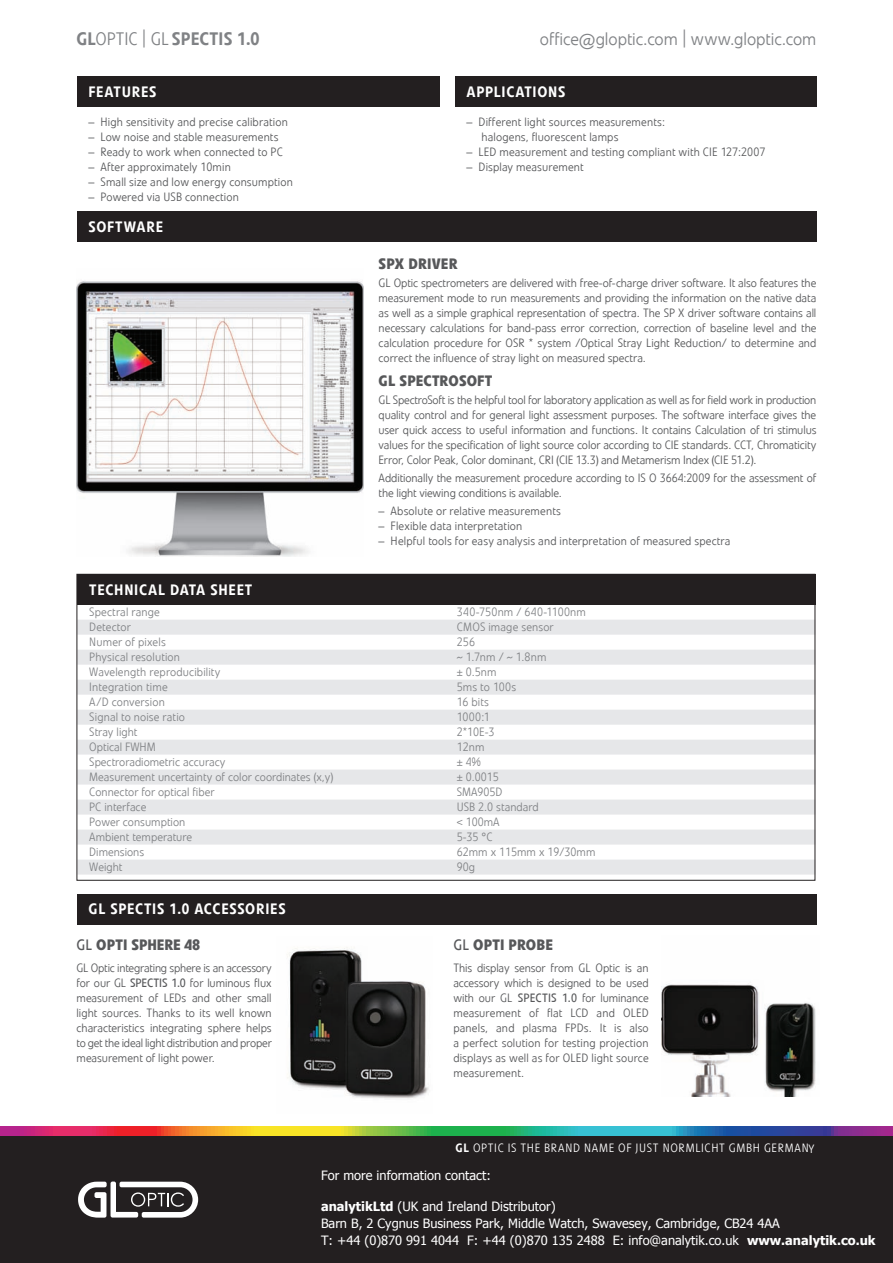
<style>
.page{position:relative;width:893px;height:1263px;background:#fff}
.page>*{position:absolute;margin:0;border:0;box-sizing:border-box;transform-origin:0 0}
.t1{font:300 18px "Veto Com";letter-spacing:-.005em;color:#808285}
.t2{font:500 18px "Veto Com";letter-spacing:.015em;color:#808285}
.t3{font:500 15px "Veto Com";letter-spacing:.05em;color:#fff}
.t4{font:700 15px "Veto Com";letter-spacing:.005em;color:#57585a}
.t5{font:12.75px/16.8px "Tahoma";color:#fff}
.t6{font:300 12px/15px "Veto Com";letter-spacing:.005em;color:#57585a;text-align:justify}
.t7{font:300 12px "Veto Com";color:#808285}
.t8{font:300 12px "Veto Com";letter-spacing:.055em;color:#fff}
.t9{font:300 12px "Veto Com";letter-spacing:.02em;color:#808285}
.s1{font-weight:300}
.s2{font-weight:400}
.s3{font-weight:500}
.s4{font-weight:700}
</style>
<div class="page">
<div style="left:77px;top:77px;width:363px;height:30px;background:#231f20"></div>
<div style="left:454px;top:77px;width:362px;height:30px;background:#231f20"></div>
<div style="left:77px;top:575px;width:738px;height:30px;background:#231f20"></div>
<svg style="left:79px;top:620px;width:734px;height:45px;fill:#e6e7e9"></svg>
<svg style="left:79px;top:680px;width:734px;height:194px;fill:#e6e7e9"></svg>
<div style="left:77px;top:894px;width:739px;height:30px;background:#231f20"></div>
<img style="left:287px;top:947px;width:142px;height:152px">
<img style="left:662px;top:983px;width:154px;height:113px">
<div style="left:0;top:1135px;width:893px;height:128px;background:#231f20"></div>
<svg style="left:0;top:1127px;width:893px;height:9px"></svg>
<div style="left:77px;top:212px;width:739px;height:30px;background:#231f20"></div>
<img style="left:77px;top:280px;width:286px;height:277px">
<svg style="left:78px;top:1181px;width:120px;height:36px"></svg>
<h1 class="t2" style="left:77px;top:27px;width:185px">GL<span class="s1">OPTIC | GL</span> SPECTIS 1.0</h1>
<h1 class="t1" style="left:540px;top:28px;width:278px">office@gloptic.com | www.gloptic.com</h1>
<p class="t3" style="left:89px;top:82px;width:18px">FEATURES</p>
<p class="t3" style="left:466px;top:82px;width:32px">APPLICATIONS</p>
<p class="t6" style="left:89px;top:114px;width:201px">– High sensitivity and precise calibration</p>
<p class="t6" style="left:89px;top:129px;width:192px">– Low noise and stable measurements</p>
<p class="t6" style="left:89px;top:144px;width:196px">– Ready to work when connected to PC</p>
<p class="t6" style="left:89px;top:159px;width:144px">– After approximately 10min</p>
<p class="t6" style="left:89px;top:174px;width:206px">– Small size and low energy consumption</p>
<p class="t6" style="left:89px;top:189px;width:152px">– Powered via USB connection</p>
<p class="t3" style="left:89px;top:217px;width:74px">SOFTWARE</p>
<p class="t6" style="left:481px;top:114px;width:185px;text-indent:-15px">– Different light sources measurements: halogens, fluorescent lamps</p>
<p class="t6" style="left:466px;top:144px;width:300px">– LED measurement and testing compliant with CIE 127:2007</p>
<p class="t6" style="left:466px;top:159px;width:119px">– Display measurement</p>
<p class="t4" style="left:379px;top:254px;width:81px">SPX DRIVER</p>
<p class="t6" style="left:379px;top:275px;width:439px">GL Optic spectrometers are delivered with free-of-charge driver software. It also features the measurement mode to run measurements and providing the information on the native data as well as a simple graphical representation of spectra. The SP X driver software contains all necessary calculations for band-pass error correction, correction of baseline level and the calculation procedure for OSR * system /Optical Stray Light Reduction/ to determine and correct the influence of stray light on measured spectra.</p>
<p class="t4" style="left:379px;top:371px;width:115px">GL SPECTROSOFT</p>
<p class="t6" style="left:379px;top:392px;width:439px">GL SpectroSoft is the helpful tool for laboratory application as well as for field work in production quality control and for general light assessment purposes. The software interface gives the user quick access to useful information and functions. It contains Calculation of tri stimulus values for the specification of light source color according to CIE standards. CCT, Chromaticity Error, Color Peak, Color dominant, CRI (CIE 13.3) and Metamerism Index (CIE 51.2).</p>
<p class="t6" style="left:379px;top:470px;width:439px">Additionally the measurement procedure according to IS O 3664:2009 for the assessment of the light viewing conditions is available.</p>
<p class="t6" style="left:379px;top:503px;width:184px">– Absolute or relative measurements</p>
<p class="t6" style="left:379px;top:518px;width:145px">– Flexible data interpretation</p>
<p class="t6" style="left:379px;top:533px;width:353px">– Helpful tools for easy analysis and interpretation of measured spectra</p>
<p class="t3" style="left:89px;top:581px;width:165px">TECHNICAL DATA SHEET</p>
<p class="t7" style="left:89px;top:605px;width:72px">Spectral range</p>
<p class="t9" style="left:457px;top:605px;width:131px">340-750nm / 640-1100nm</p>
<p class="t7" style="left:89px;top:620px;width:43px">Detector</p>
<p class="t7" style="left:457px;top:620px;width:98px">CMOS image sensor</p>
<p class="t7" style="left:89px;top:635px;width:78px">Numer of pixels</p>
<p class="t7" style="left:457px;top:635px;width:20px">256</p>
<p class="t7" style="left:89px;top:650px;width:92px">Physical resolution</p>
<p class="t7" style="left:457px;top:650px;width:91px">~ 1.7nm / ~ 1.8nm</p>
<p class="t7" style="left:89px;top:665px;width:133px">Wavelength reproducibility</p>
<p class="t7" style="left:457px;top:665px;width:41px">± 0.5nm</p>
<p class="t7" style="left:89px;top:680px;width:80px">Integration time</p>
<p class="t7" style="left:457px;top:680px;width:61px">5ms to 100s</p>
<p class="t7" style="left:89px;top:695px;width:77px">A/D conversion</p>
<p class="t7" style="left:457px;top:695px;width:34px">16 bits</p>
<p class="t7" style="left:89px;top:710px;width:97px">Signal to noise ratio</p>
<p class="t7" style="left:457px;top:710px;width:34px">1000:1</p>
<p class="t7" style="left:89px;top:725px;width:50px">Stray light</p>
<p class="t7" style="left:457px;top:725px;width:39px">2*10E-3</p>
<p class="t7" style="left:89px;top:740px;width:68px">Optical FWHM</p>
<p class="t7" style="left:457px;top:740px;width:29px">12nm</p>
<p class="t7" style="left:89px;top:755px;width:138px">Spectroradiometric accuracy</p>
<p class="t7" style="left:457px;top:755px;width:25px">± 4%</p>
<p class="t7" style="left:89px;top:770px;width:246px">Measurement uncertainty of color coordinates (x,y)</p>
<p class="t7" style="left:457px;top:770px;width:43px">± 0.0015</p>
<p class="t7" style="left:89px;top:785px;width:127px">Connector for optical fiber</p>
<p class="t7" style="left:457px;top:785px;width:47px">SMA905D</p>
<p class="t7" style="left:89px;top:800px;width:59px">PC interface</p>
<p class="t7" style="left:457px;top:800px;width:83px">USB 2.0 standard</p>
<p class="t7" style="left:89px;top:815px;width:98px">Power consumption</p>
<p class="t7" style="left:457px;top:815px;width:44px">&lt; 100mA</p>
<p class="t7" style="left:89px;top:830px;width:104px">Ambient temperature</p>
<p class="t7" style="left:457px;top:830px;width:37px">5-35 °C</p>
<p class="t7" style="left:89px;top:845px;width:57px">Dimensions</p>
<p class="t7" style="left:457px;top:845px;width:140px">62mm x 115mm x 19/30mm</p>
<p class="t7" style="left:89px;top:860px;width:35px">Weight</p>
<p class="t7" style="left:457px;top:860px;width:20px">90g</p>
<p class="t3" style="left:89px;top:900px;width:47px">GL SPECTIS</p>
<p class="t3" style="left:169px;top:900px;width:118px">1.0 ACCESSORIES</p>
<p class="t4" style="left:77px;top:935px;width:125px"><span class="s2">GL</span> OPTI SPHERE 48</p>
<p class="t6" style="left:77px;top:961px;width:197px">GL Optic integrating sphere is an accessory for our GL <span class="s2">SPECTIS 1.0</span> for luminous flux measurement of LEDs and other small light sources. Thanks to its well known characteristics integrating sphere helps to get the ideal light distribution and proper measurement of light power.</p>
<p class="t4" style="left:453px;top:935px;width:100px"><span class="s2">GL</span> OPTI PROBE</p>
<p class="t6" style="left:453px;top:961px;width:197px">This display sensor from GL Optic is an accessory which is designed to be used with our GL <span class="s2">SPECTIS 1.0</span> for luminance measurement of flat LCD and OLED panels, and plasma FPDs. It is also a perfect solution for testing projection displays as well as for OLED light source measurement.</p>
<p class="t8" style="left:455px;top:1141px;width:33px"><span class="s3">GL</span> Optic</p>
<p class="t8" style="left:508px;top:1141px;width:20px">is the</p>
<p class="t8" style="left:544px;top:1141px;width:7px">brand</p>
<p class="t8" style="left:584px;top:1141px;width:9px">name</p>
<p class="t8" style="left:618px;top:1141px;width:29px">of Just</p>
<p class="t8" style="left:663px;top:1141px;width:13px">Normlicht</p>
<p class="t8" style="left:729px;top:1141px;width:51px">GmbH German</p>
<p class="t8" style="left:808px;top:1141px;width:7px">Y</p>
<p class="t5" style="left:321px;top:1167px;width:171px">For more information contact:</p>
<p class="t5" style="left:321px;top:1198px;width:556px"><span class="s4">analytikLtd</span> (UK and Ireland Distributor)<br>Barn B, 2 Cygnus Business Park, Middle Watch, Swavesey, Cambridge, CB24 4AA<br>T: +44 (0)870 991 4044 F: +44 (0)870 135 2488 E: info@analytik.co.uk <span class="s4">www.analytik.co.uk</span></p>
</div>
